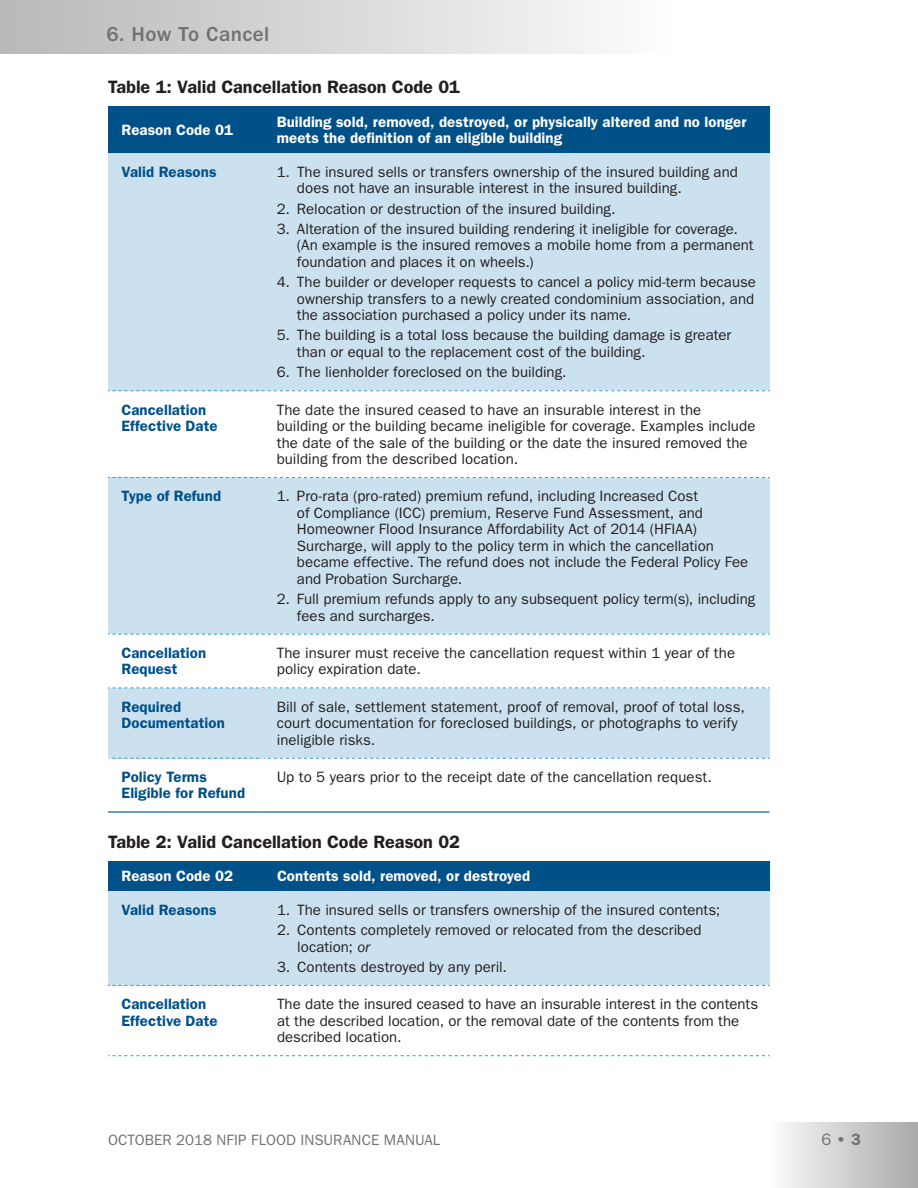
<style>
.page{position:relative;width:918px;height:1188px;background:#fff}
.page>*{position:absolute;margin:0;border:0;box-sizing:border-box;transform-origin:0 0}
.t1{font:500 21px "ITC Franklin Gothic Std";letter-spacing:.02em;color:#717074}
.t2{font:600 18px "ITC Franklin Gothic Std";letter-spacing:-.005em;color:#231f20}
.t3{font:600 16.5px "ITC Franklin Gothic Std";color:#717074}
.t4{font:15px/16.5px "ITC Franklin Gothic Std";color:#231f20}
.t5{font:600 15px/16.5px "ITC Franklin Gothic Std";letter-spacing:.005em;color:#fff}
.t6{font:600 15px/16.5px "ITC Franklin Gothic Std";letter-spacing:.005em;color:#005187}
.t7{font:15px "ITC Franklin Gothic Std";letter-spacing:.005em;color:#717074}
.s1{font-style:italic}
.s2{font-weight:400}
</style>
<div class="page">
<div style="left:108px;top:891px;width:156px;height:94px;background:#cce1f0"></div>
<div style="left:108px;top:153px;width:155px;height:238px;background:#cce1f0"></div>
<div style="left:770px;top:1122px;width:148px;height:66px;background:linear-gradient(to right,#fbfbfc,#a9a9ac)"></div>
<div style="left:0;top:0;width:673px;height:54px;background:linear-gradient(to right,#b8b7ba,#fcfcfd)"></div>
<div style="left:263px;top:153px;width:507px;height:238px;background:#cce1f0"></div>
<div style="left:263px;top:478px;width:507px;height:156px;background:#cce1f0"></div>
<div style="left:263px;top:688px;width:507px;height:70px;background:#cce1f0"></div>
<hr style="left:108px;top:811px;width:155px;height:2px;background:#417cab">
<hr style="left:263px;top:811px;width:507px;height:2px;background:#417cab">
<div style="left:108px;top:107px;width:155px;height:46px;background:#005187"></div>
<div style="left:263px;top:107px;width:507px;height:46px;background:#005187"></div>
<div style="left:108px;top:478px;width:155px;height:156px;background:#cce1f0"></div>
<div style="left:108px;top:688px;width:155px;height:70px;background:#cce1f0"></div>
<svg style="left:108px;top:688px;width:662px;height:1px"></svg>
<svg style="left:108px;top:758px;width:662px;height:1px"></svg>
<div style="left:264px;top:891px;width:506px;height:94px;background:#cce1f0"></div>
<svg style="left:108px;top:1055px;width:662px;height:1px"></svg>
<div style="left:108px;top:861px;width:156px;height:30px;background:#005187"></div>
<div style="left:264px;top:861px;width:506px;height:30px;background:#005187"></div>
<svg style="left:108px;top:985px;width:662px;height:1px"></svg>
<svg style="left:108px;top:390px;width:662px;height:1px"></svg>
<svg style="left:108px;top:477px;width:662px;height:1px"></svg>
<svg style="left:108px;top:634px;width:662px;height:1px"></svg>
<h1 class="t1" style="left:106px;top:23px;width:165px">6. How To Cancel</h1>
<p class="t2" style="left:108px;top:77px;width:353px">Table 1: Valid Cancellation Reason Code 01</p>
<p class="t5" style="left:122px;top:122px;width:113px">Reason Code 01</p>
<p class="t5" style="left:277px;top:113px;width:471px">Building sold, removed, destroyed, or physically altered and no longer meets the definition of an eligible building</p>
<p class="t6" style="left:122px;top:163px;width:97px">Valid Reasons</p>
<p class="t4" style="left:297px;top:164px;width:442px;text-indent:-20px">1. The insured sells or transfers ownership of the insured building and does not have an insurable interest in the insured building.</p>
<p class="t4" style="left:277px;top:200px;width:340px">2. Relocation or destruction of the insured building.</p>
<p class="t4" style="left:297px;top:221px;width:458px;text-indent:-20px">3. Alteration of the insured building rendering it ineligible for coverage. (An example is the insured removes a mobile home from a permanent foundation and places it on wheels.)</p>
<p class="t4" style="left:297px;top:274px;width:460px;text-align:justify;text-indent:-20px">4. The builder or developer requests to cancel a policy mid-term because ownership transfers to a newly created condominium association, and the association purchased a policy under its name.</p>
<p class="t4" style="left:297px;top:327px;width:436px;text-indent:-20px">5. The building is a total loss because the building damage is greater than or equal to the replacement cost of the building.</p>
<p class="t4" style="left:277px;top:364px;width:291px">6. The lienholder foreclosed on the building.</p>
<p class="t4" style="left:277px;top:401px;width:480px">The date the insured ceased to have an insurable interest in the building or the building became ineligible for coverage. Examples include the date of the sale of the building or the date the insured removed the building from the described location.</p>
<p class="t4" style="left:297px;top:488px;width:453px;text-indent:-20px">1. Pro-rata (pro-rated) premium refund, including Increased Cost<br>of Compliance (ICC) premium, Reserve Fund Assessment, and Homeowner Flood Insurance Affordability Act of 2014 (HFIAA)<br>Surcharge, will apply to the policy term in which the cancellation became effective. The refund does not include the Federal Policy Fee and Probation Surcharge.</p>
<p class="t4" style="left:297px;top:591px;width:460px;text-indent:-20px">2. Full premium refunds apply to any subsequent policy term(s), including fees and surcharges.</p>
<p class="t4" style="left:277px;top:645px;width:460px">The insurer must receive the cancellation request within 1 year of the policy expiration date.</p>
<p class="t4" style="left:277px;top:698px;width:470px">Bill of sale, settlement statement, proof of removal, proof of total loss, court documentation for foreclosed buildings, or photographs to verify ineligible risks.</p>
<p class="t4" style="left:277px;top:769px;width:437px">Up to 5 years prior to the receipt date of the cancellation request.</p>
<p class="t6" style="left:122px;top:401px;width:98px">Cancellation<br>Effective Date</p>
<p class="t6" style="left:122px;top:488px;width:101px">Type of Refund</p>
<p class="t6" style="left:122px;top:645px;width:86px">Cancellation<br>Request</p>
<p class="t6" style="left:122px;top:698px;width:105px">Required<br>Documentation</p>
<p class="t6" style="left:122px;top:769px;width:125px">Policy Terms<br>Eligible for Refund</p>
<p class="t2" style="left:108px;top:831px;width:353px">Table 2: Valid Cancellation Code Reason 02</p>
<p class="t5" style="left:122px;top:868px;width:113px">Reason Code 02</p>
<p class="t5" style="left:277px;top:868px;width:255px">Contents sold, removed, or destroyed</p>
<p class="t6" style="left:122px;top:901px;width:97px">Valid Reasons</p>
<p class="t4" style="left:277px;top:902px;width:445px">1. The insured sells or transfers ownership of the insured contents;</p>
<p class="t4" style="left:297px;top:922px;width:406px;text-indent:-20px">2. Contents completely removed or relocated from the described location; <span class="s1">or</span></p>
<p class="t4" style="left:277px;top:959px;width:232px">3. Contents destroyed by any peril.</p>
<p class="t6" style="left:122px;top:996px;width:98px">Cancellation<br>Effective Date</p>
<p class="t4" style="left:277px;top:996px;width:483px">The date the insured ceased to have an insurable interest in the contents at the described location, or the removal date of the contents from the described location.</p>
<p class="t7" style="left:108px;top:1132px;width:334px">OCTOBER 2018 NFIP FLOOD INSURANCE MANUAL</p>
<p class="t3" style="left:821px;top:1130px;width:41px"><span class="s2">6</span> • 3</p>
</div>
